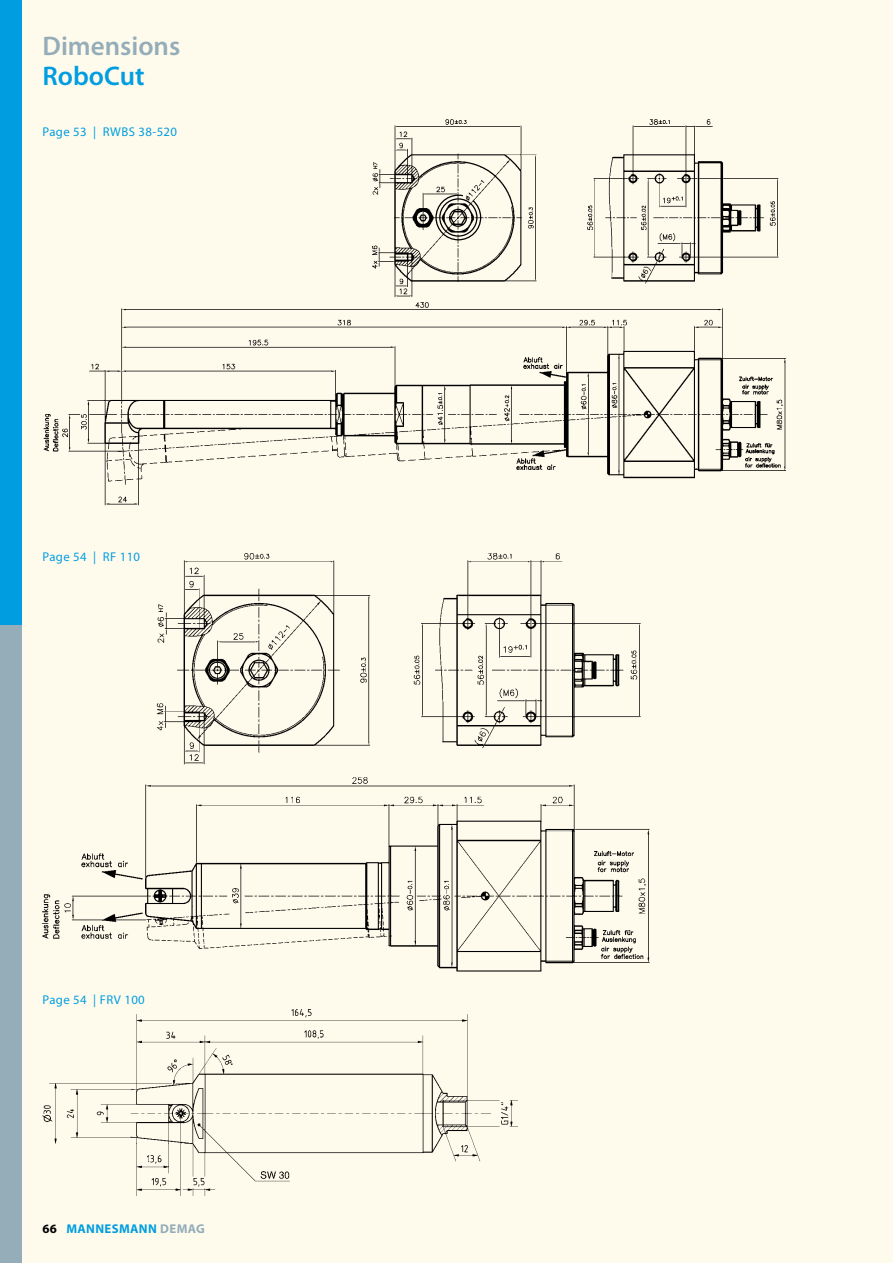
<style>
.page{position:relative;width:893px;height:1263px;background:#fffbec}
.page>*{position:absolute;margin:0;border:0;box-sizing:border-box;transform-origin:0 0}
.t1{font:600 27px "Myriad Pro";color:#94adb9}
.t2{font:600 27px "Myriad Pro";color:#009ee0}
.t3{font:12.75px "Myriad Pro";letter-spacing:.03em;color:#009ee0}
.t4{font:700 12.75px "Myriad Pro";letter-spacing:.03em;color:#009ee0}
.s1{color:#000}
.s2{color:#94adb9}
</style>
<div class="page">
<div style="left:0;top:0;width:21px;height:625px;background:#009ee0"></div>
<div style="left:0;top:625px;width:21px;height:638px;background:#94adb9"></div>
<img style="left:21px;top:527px;width:629px;height:506px">
<img style="left:43px;top:119px;width:744px;height:387px">
<img style="left:38px;top:1005px;width:479px;height:191px">
<svg style="left:435px;top:194px;width:47px;height:47px"></svg>
<div style="left:439px;top:198px;width:38px;height:39px;border:1px solid #000;border-radius:50%"></div>
<h1 class="t1" style="left:43px;top:29px;width:139px">Dimensions</h1>
<h1 class="t2" style="left:43px;top:59px;width:103px">RoboCut</h1>
<p class="t3" style="left:43px;top:124px;width:136px">Page 53 | RWBS 38-520</p>
<p class="t3" style="left:43px;top:549px;width:99px">Page 54 | RF 110</p>
<p class="t3" style="left:43px;top:991px;width:104px">Page 54 | FRV 100</p>
<p class="t4" style="left:43px;top:1220px;width:164px"><span class="s1">66</span> MANNESMANN <span class="s2">DEMAG</span></p>
</div>
